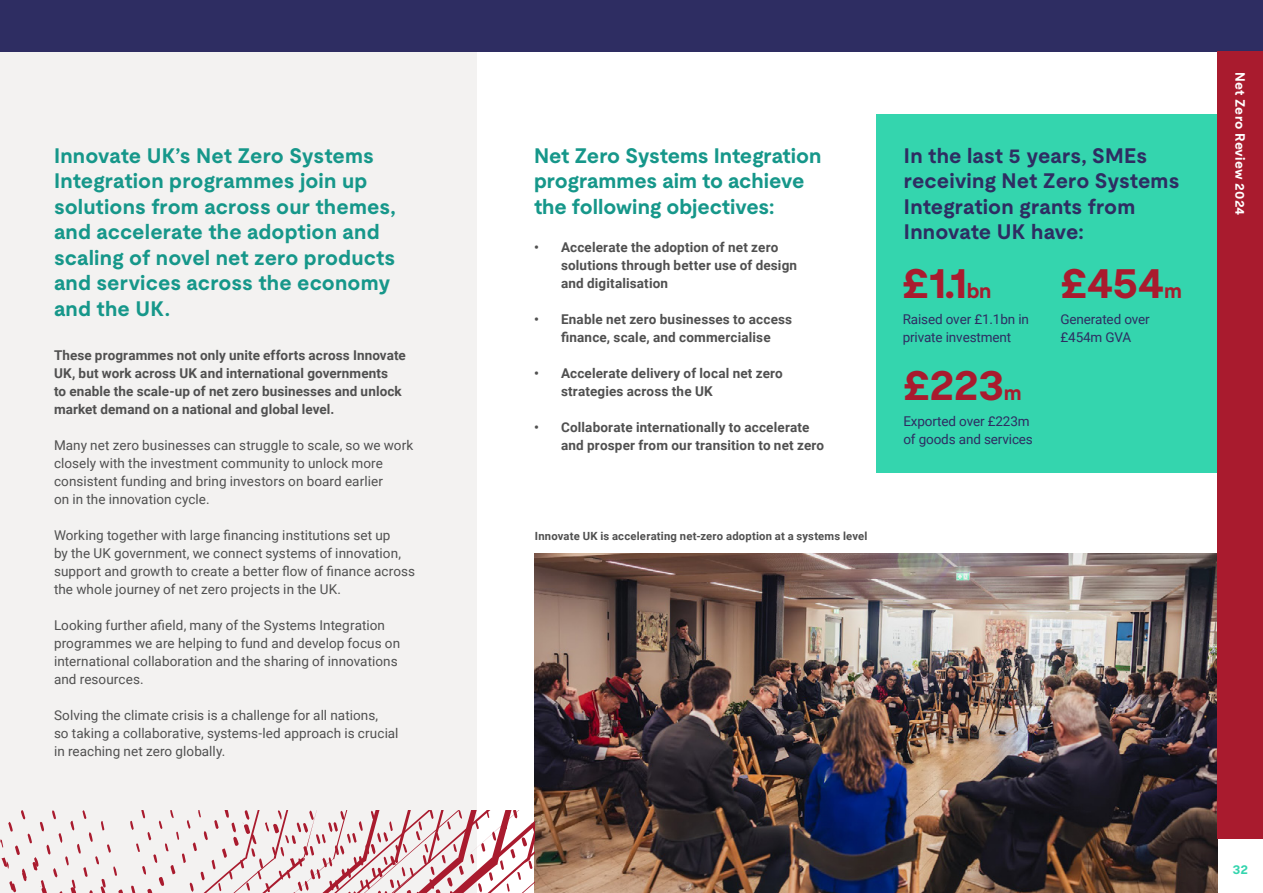
<style>
.page{position:relative;width:1263px;height:893px;background:#fff}
.page>*{position:absolute;margin:0;border:0;box-sizing:border-box;transform-origin:0 0}
.t1{font:700 45px "Moderat";letter-spacing:-.03em;color:#a91b2e}
.t2{font:700 21px/25.5px "Moderat";color:#16978a}
.t3{font:700 21px/25.5px "Moderat";letter-spacing:.005em;color:#2e2d62}
.t4{font:13.5px/18px "Roboto";letter-spacing:.005em;color:#505050}
.t5{font:700 13.5px/18px "Roboto";letter-spacing:.01em;color:#505050}
.t6{font:13.5px/18px "Roboto";letter-spacing:-.01em;color:#2e2d62}
.t7{font:700 13.5px "Moderat";letter-spacing:.01em;color:#fff}
.t8{font:700 13.5px "Moderat";color:#34d5ae}
.t9{font:700 11.25px "Roboto";letter-spacing:.02em;color:#505050}
.s1{font-size:21px}
</style>
<div class="page">
<img style="left:535px;top:554px;width:683px;height:339px">
<div style="left:0;top:52px;width:477px;height:841px;background:#f3f2f1"></div>
<svg style="left:0;top:810px;width:536px;height:83px"></svg>
<div style="left:876px;top:114px;width:369px;height:359px;background:#34d5ae"></div>
<div style="left:0;top:0;width:1263px;height:52px;background:#2e2d62"></div>
<div style="left:1218px;top:52px;width:45px;height:787px;background:#a91b2e"></div>
<h2 class="t2" style="left:54px;top:142px;width:343px">Innovate UK’s Net Zero Systems<br>Integration programmes join up solutions from across our themes, and accelerate the adoption and scaling of novel net zero products and services across the economy and the UK.</h2>
<p class="t5" style="left:54px;top:346px;width:353px">These programmes not only unite efforts across Innovate UK, but work across UK and international governments<br>to enable the scale-up of net zero businesses and unlock market demand on a national and global level.</p>
<p class="t4" style="left:54px;top:436px;width:361px">Many net zero businesses can struggle to scale, so we work closely with the investment community to unlock more consistent funding and bring investors on board earlier<br>on in the innovation cycle.</p>
<p class="t4" style="left:54px;top:526px;width:363px">Working together with large financing institutions set up<br>by the UK government, we connect systems of innovation, support and growth to create a better flow of finance across the whole journey of net zero projects in the UK.</p>
<p class="t4" style="left:54px;top:616px;width:348px">Looking further afield, many of the Systems Integration programmes we are helping to fund and develop focus on international collaboration and the sharing of innovations and resources.</p>
<p class="t4" style="left:54px;top:706px;width:346px">Solving the climate crisis is a challenge for all nations,<br>so taking a collaborative, systems-led approach is crucial in reaching net zero globally.</p>
<h2 class="t2" style="left:534px;top:142px;width:289px">Net Zero Systems Integration programmes aim to achieve the following objectives:</h2>
<p class="t5" style="left:561px;top:238px;width:238px;text-indent:-27px">• Accelerate the adoption of net zero solutions through better use of design and digitalisation</p>
<p class="t5" style="left:534px;top:310px;width:260px;text-align:center">• Enable net zero businesses to access finance, scale, and commercialise</p>
<p class="t5" style="left:561px;top:364px;width:223px;text-indent:-27px">• Accelerate delivery of local net zero strategies across the UK</p>
<p class="t5" style="left:561px;top:418px;width:265px;text-indent:-27px">• Collaborate internationally to accelerate and prosper from our transition to net zero</p>
<p class="t9" style="left:535px;top:528px;width:334px">Innovate UK is accelerating net-zero adoption at a systems level</p>
<h2 class="t3" style="left:904px;top:142px;width:277px">In the last 5 years, SMEs receiving Net Zero Systems<br>Integration grants from<br>Innovate UK have:</h2>
<h1 class="t1" style="left:902px;top:248px;width:91px">£1.1<span class="s1">bn</span></h1>
<p class="t6" style="left:903px;top:310px;width:128px">Raised over £1.1bn in private investment</p>
<h1 class="t1" style="left:903px;top:350px;width:120px">£223<span class="s1">m</span></h1>
<p class="t6" style="left:903px;top:412px;width:131px">Exported over £223m of goods and services</p>
<h1 class="t1" style="left:1060px;top:248px;width:124px">£454<span class="s1">m</span></h1>
<p class="t6" style="left:1060px;top:310px;width:91px">Generated over £454m GVA</p>
<p class="t7" style="left:1250px;top:72px;width:145px;rotate:90deg">Net Zero Review 2024</p>
<p class="t8" style="left:1232px;top:859px;width:18px">32</p>
</div>
